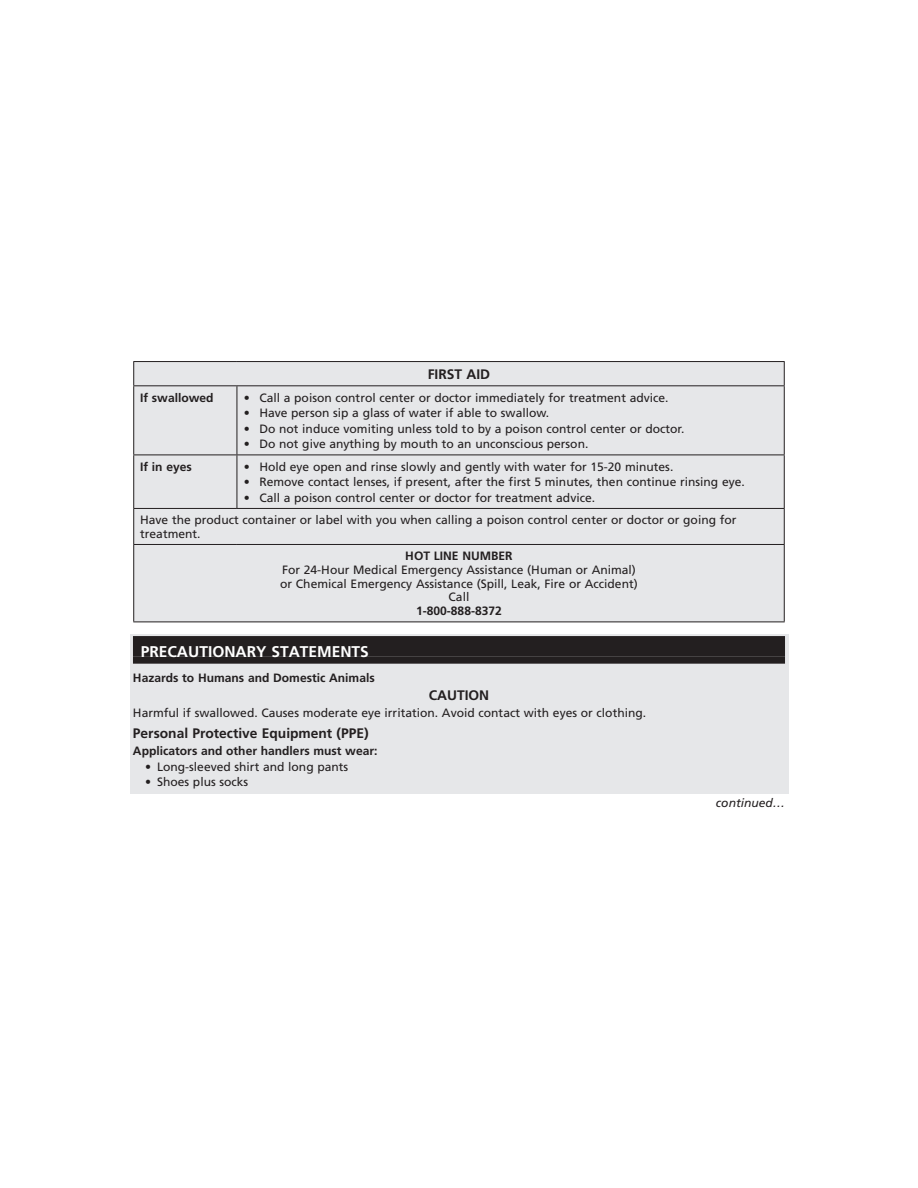
<style>
.page{position:relative;width:918px;height:1188px;background:#fff}
.page>*{position:absolute;margin:0;border:0;box-sizing:border-box;transform-origin:0 0}
.t1{font:700 15.6px "Frutiger LT Std";color:#fff}
.t2{font:700 13.8px "Frutiger LT Std";color:#231f20}
.t3{font:12.15px/13.8px "Frutiger LT Std";color:#231f20}
.t4{font:700 12.15px "Frutiger LT Std";color:#231f20}
.t5{font:italic 12.15px "Frutiger LT Std";color:#231f20}
</style>
<div class="page">
<div style="left:130px;top:635px;width:659px;height:159px;background:#e6e7e9"></div>
<div style="left:133px;top:636px;width:652px;height:21px;background:#231f20"></div>
<div style="left:133px;top:657px;width:652px;height:7px;background:#231f20"></div>
<div style="left:134px;top:362px;width:650px;height:259px;background:#e6e7e9"></div>
<hr style="left:133px;top:361px;width:104px;height:1px;background:#231f20">
<svg style="left:133px;top:362px;width:1px;height:23px"></svg>
<hr style="left:237px;top:361px;width:548px;height:1px;background:#231f20">
<svg style="left:784px;top:362px;width:1px;height:23px"></svg>
<hr style="left:133px;top:385px;width:104px;height:1px;background:#231f20">
<hr style="left:133px;top:386px;width:1px;height:68px;background:#231f20">
<hr style="left:237px;top:385px;width:548px;height:1px;background:#231f20">
<hr style="left:237px;top:386px;width:1px;height:68px;background:#231f20">
<hr style="left:784px;top:386px;width:1px;height:68px;background:#231f20">
<hr style="left:133px;top:454px;width:104px;height:1px;background:#231f20">
<hr style="left:133px;top:455px;width:1px;height:53px;background:#231f20">
<hr style="left:237px;top:454px;width:548px;height:1px;background:#231f20">
<hr style="left:237px;top:455px;width:1px;height:53px;background:#231f20">
<hr style="left:784px;top:455px;width:1px;height:53px;background:#231f20">
<hr style="left:133px;top:508px;width:104px;height:1px;background:#231f20">
<hr style="left:133px;top:509px;width:1px;height:35px;background:#231f20">
<hr style="left:237px;top:508px;width:548px;height:1px;background:#231f20">
<hr style="left:784px;top:509px;width:1px;height:35px;background:#231f20">
<hr style="left:133px;top:544px;width:104px;height:1px;background:#231f20">
<hr style="left:133px;top:545px;width:1px;height:76px;background:#231f20">
<hr style="left:237px;top:544px;width:548px;height:1px;background:#231f20">
<hr style="left:784px;top:545px;width:1px;height:76px;background:#231f20">
<hr style="left:133px;top:621px;width:652px;height:1px;background:#231f20">
<p class="t2" style="left:428px;top:368px;width:64px">FIRST AID</p>
<p class="t4" style="left:140px;top:392px;width:75px">If swallowed</p>
<p class="t3" style="left:244px;top:391px;width:426px">• Call a poison control center or doctor immediately for treatment advice.</p>
<p class="t3" style="left:244px;top:407px;width:307px">• Have person sip a glass of water if able to swallow.</p>
<p class="t3" style="left:244px;top:422px;width:442px">• Do not induce vomiting unless told to by a poison control center or doctor.</p>
<p class="t3" style="left:244px;top:438px;width:346px">• Do not give anything by mouth to an unconscious person.</p>
<p class="t4" style="left:140px;top:461px;width:53px">If in eyes</p>
<p class="t3" style="left:244px;top:460px;width:431px">• Hold eye open and rinse slowly and gently with water for 15-20 minutes.</p>
<p class="t3" style="left:244px;top:476px;width:503px">• Remove contact lenses, if present, after the first 5 minutes, then continue rinsing eye.</p>
<p class="t3" style="left:140px;top:487px;width:598px;line-height:22.2px;text-indent:104px">• Call a poison control center or doctor for treatment advice.<br>Have the product container or label with you when calling a poison control center or doctor or going for</p>
<p class="t3" style="left:140px;top:527px;width:62px">treatment.</p>
<p class="t4" style="left:405px;top:551px;width:109px">HOT LINE NUMBER</p>
<p class="t3" style="left:280px;top:563px;width:359px;text-align:center">For 24-Hour Medical Emergency Assistance (Human or Animal) or Chemical Emergency Assistance (Spill, Leak, Fire or Accident)<br>Call</p>
<p class="t4" style="left:416px;top:606px;width:87px">1-800-888-8372</p>
<p class="t1" style="left:141px;top:645px;width:230px">PRECAUTIONARY STATEMENTS</p>
<p class="t4" style="left:133px;top:673px;width:243px">Hazards to Humans and Domestic Animals</p>
<p class="t2" style="left:429px;top:689px;width:62px">CAUTION</p>
<p class="t3" style="left:133px;top:707px;width:515px">Harmful if swallowed. Causes moderate eye irritation. Avoid contact with eyes or clothing.</p>
<p class="t2" style="left:133px;top:727px;width:237px">Personal Protective Equipment (PPE)</p>
<p class="t4" style="left:133px;top:746px;width:246px">Applicators and other handlers must wear:</p>
<p class="t3" style="left:145px;top:760px;width:205px">• Long-sleeved shirt and long pants</p>
<p class="t3" style="left:145px;top:776px;width:105px">• Shoes plus socks</p>
<p class="t5" style="left:716px;top:798px;width:71px">continued…</p>
</div>
